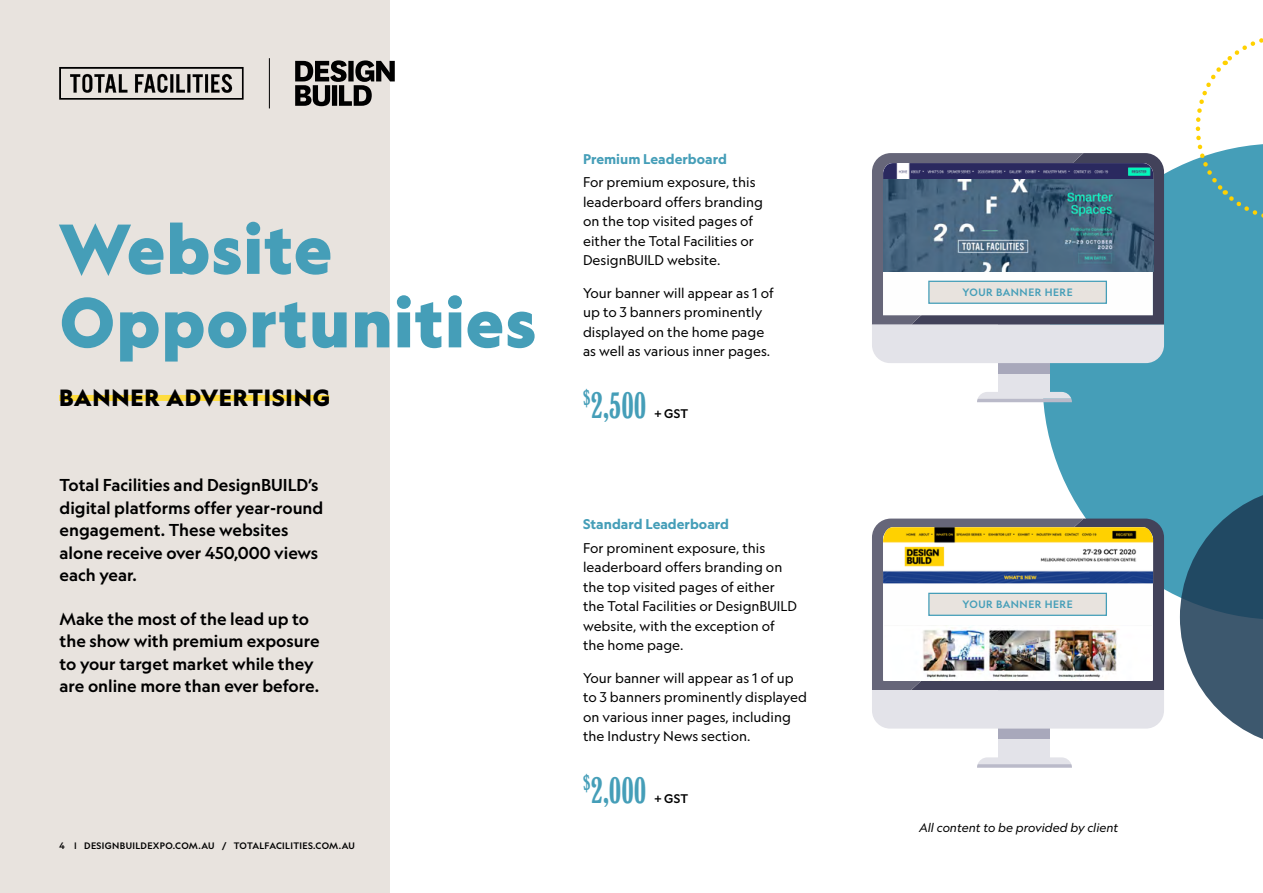
<style>
.page{position:relative;width:1263px;height:893px;background:#fff}
.page>*{position:absolute;margin:0;border:0;box-sizing:border-box;transform-origin:0 0}
.t1{font:900 67.5px/73.5px "Geograph";letter-spacing:.015em;color:#459eb8}
.t2{font:37.5px "Windsor BT Elongated";letter-spacing:-.02em;color:#459eb8}
.t3{font:900 22.5px "Geograph";letter-spacing:.04em;color:#000}
.t4{font:500 16.5px/22.5px "Geograph";color:#000}
.t5{font:13.5px/19.5px "Geograph";color:#000}
.t6{font:700 13.5px "Geograph";color:#459eb8}
.t7{font:italic 12px "Geograph";color:#000}
.t8{font:500 12px "Geograph";letter-spacing:.015em;color:#000}
.t9{font:500 10.2px "Geograph";letter-spacing:.05em;color:#459eb8}
.t10{font:500 9px "Geograph";letter-spacing:.04em;color:#000}
</style>
<div class="page">
<div style="left:1042px;top:161px;width:221px;height:458px;background:#459eb8"></div>
<svg style="left:1180px;top:486px;width:83px;height:253px;background:#4e758a"></svg>
<div style="left:0;top:0;width:389px;height:893px;background:#e8e3de"></div>
<div style="left:998px;top:340px;width:51px;height:54px;background:#e3e3e9"></div>
<div style="left:998px;top:319px;width:51px;height:54px;background:#a8a8bb"></div>
<svg style="left:977px;top:392px;width:95px;height:10px"></svg>
<div style="left:998px;top:705px;width:51px;height:54px;background:#e3e3e9"></div>
<div style="left:998px;top:685px;width:51px;height:54px;background:#a8a8bb"></div>
<svg style="left:977px;top:757px;width:95px;height:11px"></svg>
<div style="left:59px;top:395px;width:270px;height:6px;background:#ffdd40"></div>
<img style="left:872px;top:519px;width:292px;height:210px">
<img style="left:883px;top:527px;width:270px;height:57px">
<svg style="left:872px;top:153px;width:292px;height:210px;background:#8795a6"></svg>
<svg style="left:59px;top:67px;width:185px;height:33px"></svg>
<svg style="left:295px;top:60px;width:100px;height:46px"></svg>
<hr style="left:269px;top:58px;width:1px;height:50px;background:#000">
<svg style="left:1190px;top:38px;width:73px;height:189px"></svg>
<h1 class="t1" style="left:60px;top:211px;width:478px">Website<br>Opportunities</h1>
<h3 class="t3" style="left:59px;top:383px;width:273px">BANNER ADVERTISING</h3>
<p class="t4" style="left:60px;top:473px;width:265px">Total Facilities and DesignBUILD’s digital platforms offer year-round engagement. These websites alone receive over 450,000 views each year.</p>
<p class="t4" style="left:60px;top:607px;width:262px">Make the most of the lead up to the show with premium exposure to your target market while they are online more than ever before.</p>
<p class="t10" style="left:59px;top:840px;width:297px">4 | DESIGNBUILDEXPO.COM.AU / TOTALFACILITIES.COM.AU</p>
<p class="t6" style="left:583px;top:150px;width:145px">Premium Leaderboard</p>
<p class="t5" style="left:583px;top:172px;width:181px">For premium exposure, this leaderboard offers branding on the top visited pages of either the Total Facilities or<br>DesignBUILD website.</p>
<p class="t5" style="left:583px;top:283px;width:192px">Your banner will appear as 1 of up to 3 banners prominently displayed on the home page as well as various inner pages.</p>
<h2 class="t2" style="left:583px;top:382px;width:65px"><sup>$</sup>2,500</h2>
<p class="t8" style="left:654px;top:405px;width:35px">+ GST</p>
<p class="t6" style="left:583px;top:515px;width:147px">Standard Leaderboard</p>
<p class="t5" style="left:583px;top:538px;width:215px">For prominent exposure, this leaderboard offers branding on the top visited pages of either the Total Facilities or DesignBUILD website, with the exception of the home page.</p>
<p class="t5" style="left:583px;top:668px;width:225px">Your banner will appear as 1 of up to 3 banners prominently displayed on various inner pages, including the Industry News section.</p>
<h2 class="t2" style="left:583px;top:767px;width:65px"><sup>$</sup>2,000</h2>
<p class="t8" style="left:654px;top:790px;width:35px">+ GST</p>
<p class="t9" style="left:962px;top:286px;width:112px">YOUR BANNER HERE</p>
<p class="t9" style="left:962px;top:598px;width:112px">YOUR BANNER HERE</p>
<p class="t7" style="left:919px;top:820px;width:201px">All content to be provided by client</p>
</div>
